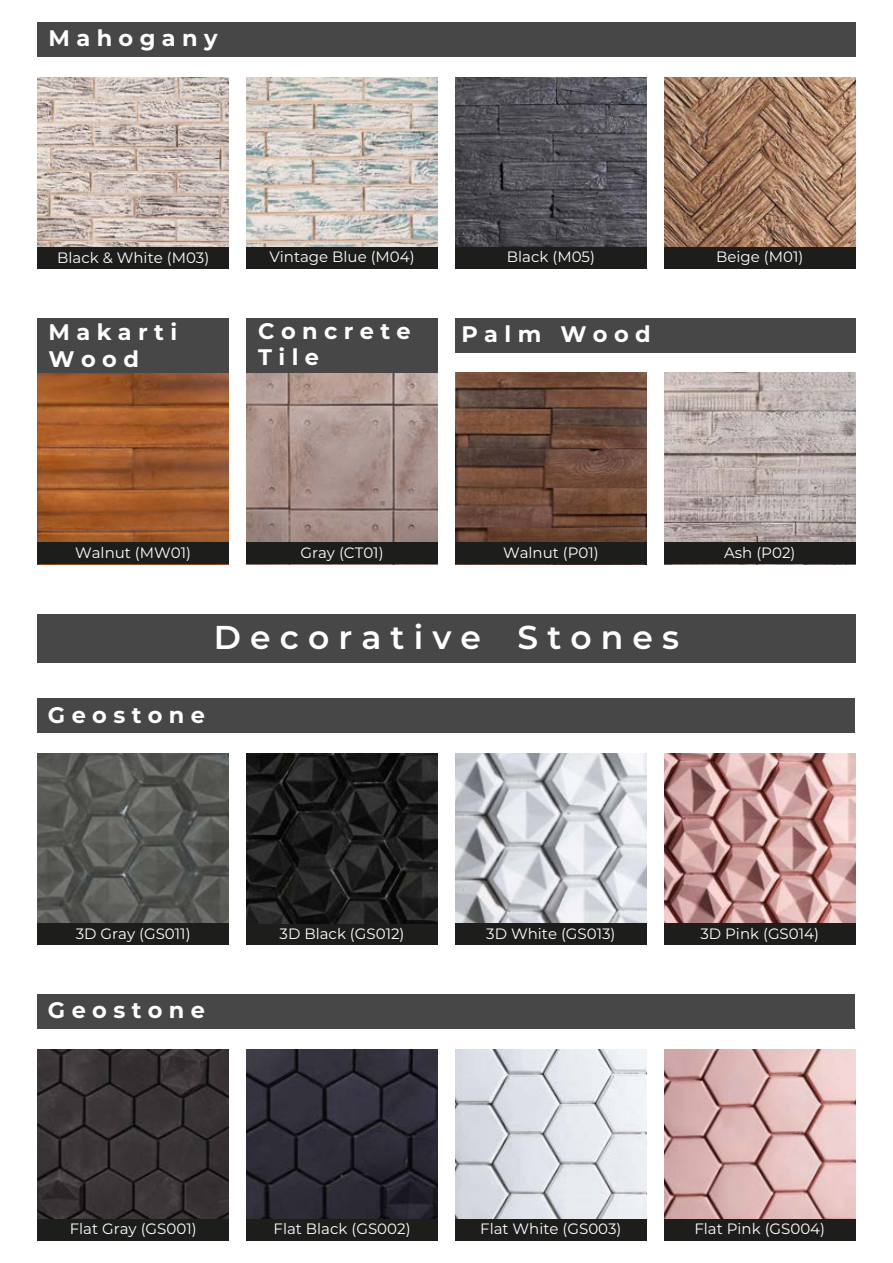
<style>
.page{position:relative;width:893px;height:1263px;background:#fff}
.page>*{position:absolute;margin:0;border:0;box-sizing:border-box;transform-origin:0 0}
.t1{font:600 33px "Montserrat";color:#fff}
.t2{font:700 22.5px/26.1px "Montserrat";color:#fff}
.t3{font:15px "Montserrat";color:#fff}
</style>
<div class="page">
<img style="left:455px;top:77px;width:192px;height:170px">
<img style="left:664px;top:77px;width:191px;height:170px">
<img style="left:37px;top:77px;width:192px;height:191px">
<img style="left:246px;top:77px;width:192px;height:170px">
<img style="left:37px;top:373px;width:192px;height:170px">
<img style="left:246px;top:373px;width:192px;height:170px">
<img style="left:455px;top:373px;width:192px;height:170px">
<img style="left:664px;top:373px;width:191px;height:170px">
<div style="left:37px;top:543px;width:192px;height:21px;background:#1d1d1c"></div>
<div style="left:37px;top:318px;width:192px;height:55px;background:#474747"></div>
<div style="left:246px;top:543px;width:192px;height:21px;background:#1d1d1c"></div>
<div style="left:246px;top:318px;width:192px;height:55px;background:#474747"></div>
<div style="left:37px;top:22px;width:818px;height:34px;background:#474747"></div>
<div style="left:38px;top:248px;width:191px;height:21px;background:#1d1d1c"></div>
<div style="left:246px;top:247px;width:192px;height:21px;background:#1d1d1c"></div>
<div style="left:455px;top:247px;width:192px;height:21px;background:#1d1d1c"></div>
<div style="left:664px;top:247px;width:191px;height:21px;background:#1d1d1c"></div>
<div style="left:455px;top:318px;width:400px;height:34px;background:#474747"></div>
<div style="left:455px;top:543px;width:192px;height:21px;background:#1d1d1c"></div>
<div style="left:664px;top:543px;width:191px;height:21px;background:#1d1d1c"></div>
<div style="left:37px;top:614px;width:818px;height:48px;background:#474747"></div>
<img style="left:246px;top:1049px;width:192px;height:170px">
<img style="left:38px;top:1049px;width:191px;height:170px">
<img style="left:664px;top:753px;width:191px;height:171px">
<img style="left:455px;top:753px;width:192px;height:171px">
<img style="left:38px;top:753px;width:191px;height:171px">
<img style="left:455px;top:1049px;width:192px;height:170px">
<img style="left:664px;top:1049px;width:191px;height:170px">
<div style="left:38px;top:699px;width:817px;height:34px;background:#474747"></div>
<div style="left:664px;top:924px;width:191px;height:21px;background:#1d1d1c"></div>
<div style="left:455px;top:924px;width:192px;height:21px;background:#1d1d1c"></div>
<div style="left:38px;top:924px;width:191px;height:21px;background:#1d1d1c"></div>
<div style="left:246px;top:924px;width:192px;height:21px;background:#1d1d1c"></div>
<div style="left:455px;top:1219px;width:192px;height:21px;background:#1d1d1c"></div>
<div style="left:246px;top:1219px;width:192px;height:21px;background:#1d1d1c"></div>
<div style="left:38px;top:994px;width:817px;height:35px;background:#474747"></div>
<div style="left:38px;top:1219px;width:191px;height:21px;background:#1d1d1c"></div>
<div style="left:664px;top:1219px;width:191px;height:21px;background:#1d1d1c"></div>
<img style="left:246px;top:753px;width:192px;height:171px">
<h2 class="t2" style="left:49px;top:24px;width:170px">M a h o g a n y</h2>
<p class="t3" style="left:57px;top:247px;width:154px">Black &amp; White (M03)</p>
<p class="t3" style="left:269px;top:246px;width:147px">Vintage Blue (M04)</p>
<p class="t3" style="left:507px;top:246px;width:90px">Black (M05)</p>
<p class="t3" style="left:716px;top:246px;width:89px">Beige (M01)</p>
<h2 class="t2" style="left:49px;top:318px;width:130px">M a k a r t i<br>W o o d</h2>
<h2 class="t2" style="left:258px;top:317px;width:154px">C o n c r e t e<br>T i l e</h2>
<h2 class="t2" style="left:461px;top:319px;width:191px">P a l m W o o d</h2>
<p class="t3" style="left:75px;top:542px;width:118px">Walnut (MW01)</p>
<p class="t3" style="left:300px;top:542px;width:85px">Gray (CT01)</p>
<p class="t3" style="left:503px;top:542px;width:97px">Walnut (P01)</p>
<p class="t3" style="left:724px;top:542px;width:73px">Ash (P02)</p>
<h1 class="t1" style="left:214px;top:614px;width:467px">D e c o r a t i v e S t o n e s</h1>
<h2 class="t2" style="left:48px;top:700px;width:159px">G e o s t o n e</h2>
<p class="t3" style="left:76px;top:923px;width:116px">3D Gray (GS011)</p>
<p class="t3" style="left:280px;top:923px;width:126px">3D Black (GS012)</p>
<p class="t3" style="left:486px;top:923px;width:131px">3D White (GS013)</p>
<p class="t3" style="left:700px;top:923px;width:120px">3D Pink (GS014)</p>
<h2 class="t2" style="left:48px;top:996px;width:159px">G e o s t o n e</h2>
<p class="t3" style="left:70px;top:1219px;width:128px">Flat Gray (GS001)</p>
<p class="t3" style="left:694px;top:1219px;width:132px">Flat Pink (GS004)</p>
<p class="t3" style="left:274px;top:1219px;width:139px">Flat Black (GS002)</p>
<p class="t3" style="left:480px;top:1219px;width:143px">Flat White (GS003)</p>
</div>
